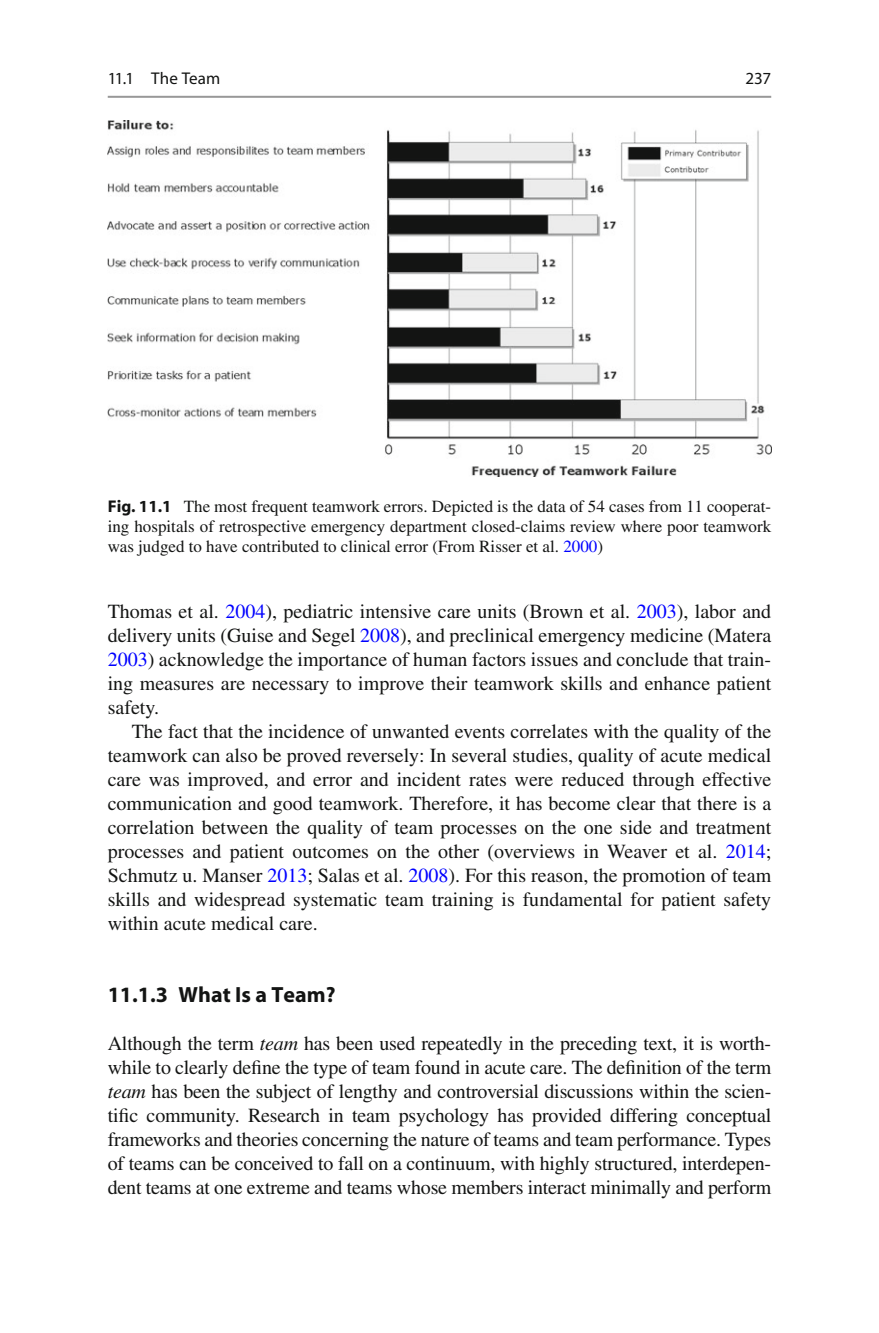
<style>
.page{position:relative;width:879px;height:1333px;background:#fff}
.page>*{position:absolute;margin:0;border:0;box-sizing:border-box;transform-origin:0 0}
.t1{font:700 22px "Fmgcxn Myriad";color:#131413}
.t2{font:20px/24px "Ybkjft Times";color:#131413;text-align:justify}
.t3{font:17px/20px "Ybkjft Times";color:#131413;text-align:justify}
.t4{font:17px "Tswwbc Myriad";letter-spacing:.005em;color:#131413}
.s1{font-family:"Fmgcxn Myriad";font-weight:700}
.s2{color:#00f}
.s3{font-family:"Kcttnr Times";font-style:italic}
</style>
<div class="page">
<img style="left:108px;top:121px;width:663px;height:356px">
<hr style="left:108px;top:96px;width:663px;height:2px;background:#989898">
<p class="t4" style="left:108px;top:72px;width:114px">11.1 The Team</p>
<p class="t4" style="left:745px;top:72px;width:27px">237</p>
<p class="t3" style="left:108px;top:498px;width:665px"><span class="s1">Fig. 11.1</span> The most frequent teamwork errors. Depicted is the data of 54 cases from 11 cooperat&shy;ing hospitals of retrospective emergency department closed-claims review where poor teamwork was judged to have contributed to clinical error (From Risser et al. <span class="s2">2000</span> )</p>
<p class="t2" style="left:108px;top:601px;width:665px">Thomas et al. <span class="s2">2004</span> ), pediatric intensive care units (Brown et al. <span class="s2">2003</span> ), labor and delivery units (Guise and Segel <span class="s2">2008</span> ), and preclinical emergency medicine (Matera <span class="s2">2003</span> ) acknowledge the importance of human factors issues and conclude that train&shy;ing measures are necessary to improve their teamwork skills and enhance patient safety.</p>
<p class="t2" style="left:108px;top:721px;width:665px;text-indent:24px">The fact that the incidence of unwanted events correlates with the quality of the teamwork can also be proved reversely: In several studies, quality of acute medical care was improved, and error and incident rates were reduced through effective communication and good teamwork. Therefore, it has become clear that there is a correlation between the quality of team processes on the one side and treatment processes and patient outcomes on the other (overviews in Weaver et al. <span class="s2">2014</span> ; Schmutz u. Manser <span class="s2">2013</span> ; Salas et al. <span class="s2">2008</span> ). For this reason, the promotion of team skills and widespread systematic team training is fundamental for patient safety within acute medical care.</p>
<p class="t1" style="left:108px;top:986px;width:229px">11.1.3 What Is a Team?</p>
<p class="t2" style="left:108px;top:1033px;width:665px">Although the term <span class="s3">team</span> has been used repeatedly in the preceding text, it is worth&shy;while to clearly define the type of team found in acute care. The definition of the term <span class="s3">team</span> has been the subject of lengthy and controversial discussions within the scien&shy;tific community. Research in team psychology has provided differing conceptual frameworks and theories concerning the nature of teams and team performance. Types of teams can be conceived to fall on a continuum, with highly structured, interdepen&shy;dent teams at one extreme and teams whose members interact minimally and perform</p>
</div>
